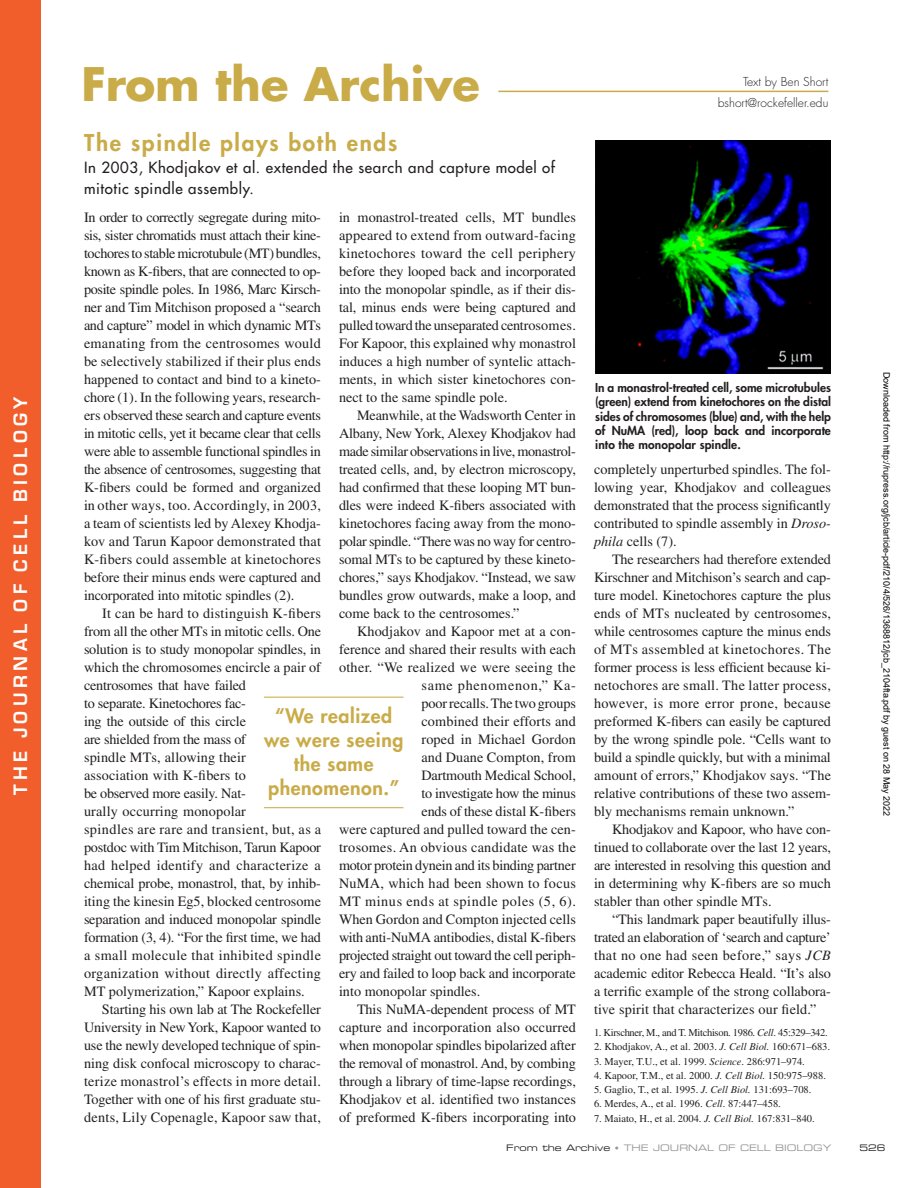
<style>
.page{position:relative;width:918px;height:1188px;background:#fff}
.page>*{position:absolute;margin:0;border:0;box-sizing:border-box;transform-origin:0 0}
.t1{font:700 45px "Futura Std";color:#c9ab48}
.t2{font:800 22.5px "Futura Std";letter-spacing:.075em;color:#c9ab48}
.t3{font:800 19.5px/24px "Futura Std";letter-spacing:.03em;color:#c9ab48;text-align:center}
.t4{font:600 18px "Eurostile";letter-spacing:.25em;color:#fff}
.t5{font:500 15px/20.2px "Futura Std";letter-spacing:.04em;color:#231f20}
.t6{font:14.25px/18px "Times LT Std";color:#231f20;text-align:justify}
.t7{font:14.25px "Times LT Std";letter-spacing:-.02em;color:#231f20}
.t8{font:14.25px "Times LT Std";letter-spacing:.02em;color:#231f20}
.t9{font:14.25px "Times LT Std";letter-spacing:-.025em;color:#231f20}
.t10{font:14.25px "Times LT Std";letter-spacing:.04em;color:#231f20}
.t11{font:14.25px "Times LT Std";letter-spacing:.05em;color:#231f20}
.t12{font:800 12px/14.2px "Futura Std";color:#231f20;text-align:justify}
.t13{font:300 12px/21px "Futura Std";color:#231f20;text-align:right}
.t14{font:10.5px "Times LT Std";color:#231f20}
.t15{font:10.5px "Times LT Std";letter-spacing:-.03em;color:#231f20}
.t16{font:9px "Arial";color:#000}
.t17{font:9px "Eurostile LT Std Ex 2";color:#949698}
.t18{font:9px "Eurostile LT Std Ex 2";color:#231f20}
.s1{font-style:italic}
.s2{color:#231f20}
.s3{font-size:8.25px}
</style>
<div class="page">
<hr style="left:498px;top:91px;width:330px;height:1px;background:#c9ab48">
<hr style="left:264px;top:697px;width:140px;height:1px;background:#c9ab48">
<hr style="left:264px;top:807px;width:140px;height:1px;background:#c9ab48">
<img style="left:595px;top:140px;width:236px;height:233px">
<div style="left:0;top:0;width:40px;height:1188px;background:#f15d2b"></div>
<p class="t4" style="left:13px;top:795px;width:400px;rotate:-90deg">THE JOURNAL OF CELL BIOLOGY</p>
<h1 class="t1" style="left:81px;top:55px;width:400px">From the Archive</h1>
<h2 class="t2" style="left:84px;top:128px;width:315px">The spindle plays both ends</h2>
<p class="t5" style="left:84px;top:158px;width:472px">In 2003, Khodjakov et al. extended the search and capture model of mitotic spindle assembly.</p>
<p class="t6" style="left:339px;top:208px;width:239px">in monastrol-treated cells, MT bundles appeared to extend from outward-facing kinetochores toward the cell periphery before they looped back and incorporated into the monopolar spindle, as if their dis&shy;tal, minus ends were being captured and pulled toward the unseparated centrosomes.<br>For Kapoor, this explained why monastrol induces a high number of syntelic attach&shy;ments, in which sister kinetochores con&shy;nect to the same spindle pole.</p>
<p class="t6" style="left:339px;top:406px;width:239px;text-indent:18px">Meanwhile, at the Wadsworth Center in Albany, New York, Alexey Khodjakov had made similar observations in live, monastrol&shy;treated cells, and, by electron microscopy, had confirmed that these looping MT bun&shy;dles were indeed K-fibers associated with kinetochores facing away from the mono&shy;polar spindle. “There was no way for centro&shy;somal MTs to be captured by these kineto&shy;chores,” says Khodjakov. “Instead, we saw bundles grow outwards, make a loop, and come back to the centrosomes.”</p>
<p class="t6" style="left:357px;top:622px;width:221px">Khodjakov and Kapoor met at a con-</p>
<p class="t6" style="left:339px;top:640px;width:239px">ference and shared their results with each</p>
<p class="t8" style="left:339px;top:659px;width:238px">other. “We realized we were seeing the</p>
<p class="t11" style="left:421px;top:677px;width:156px">same phenomenon,” Ka-</p>
<p class="t6" style="left:421px;top:694px;width:156px">poor recalls. The two groups</p>
<p class="t6" style="left:421px;top:712px;width:156px">combined their efforts and</p>
<p class="t6" style="left:421px;top:730px;width:156px">roped in Michael Gordon</p>
<p class="t6" style="left:421px;top:748px;width:156px">and Duane Compton, from</p>
<p class="t6" style="left:421px;top:766px;width:156px">Dartmouth Medical School,</p>
<p class="t7" style="left:421px;top:785px;width:156px">to investigate how the minus</p>
<p class="t6" style="left:421px;top:802px;width:156px">ends of these distal K-fibers</p>
<p class="t6" style="left:339px;top:820px;width:238px">were captured and pulled toward the cen-</p>
<p class="t8" style="left:339px;top:839px;width:238px">trosomes. An obvious candidate was the</p>
<p class="t7" style="left:339px;top:857px;width:238px">motor protein dynein and its binding partner</p>
<p class="t8" style="left:339px;top:875px;width:238px">NuMA, which had been shown to focus</p>
<p class="t10" style="left:339px;top:893px;width:238px">MT minus ends at spindle poles (5, 6).</p>
<p class="t6" style="left:339px;top:910px;width:238px">When Gordon and Compton injected cells</p>
<p class="t6" style="left:339px;top:928px;width:238px">with anti-NuMA antibodies, distal K-fibers</p>
<p class="t9" style="left:339px;top:947px;width:239px">projected straight out toward the cell periph-</p>
<p class="t6" style="left:339px;top:964px;width:238px">ery and failed to loop back and incorporate</p>
<p class="t6" style="left:339px;top:982px;width:143px">into monopolar spindles.</p>
<p class="t6" style="left:357px;top:1000px;width:221px">This NuMA-dependent process of MT</p>
<p class="t6" style="left:339px;top:1018px;width:239px">capture and incorporation also occurred</p>
<p class="t6" style="left:339px;top:1036px;width:239px">when monopolar spindles bipolarized after</p>
<p class="t7" style="left:339px;top:1055px;width:239px">the removal of monastrol. And, by combing</p>
<p class="t6" style="left:339px;top:1072px;width:238px">through a library of time-lapse recordings,</p>
<p class="t6" style="left:339px;top:1090px;width:238px">Khodjakov et al. identified two instances</p>
<p class="t6" style="left:339px;top:1108px;width:239px">of preformed K-fibers incorporating into</p>
<p class="t6" style="left:84px;top:208px;width:239px">In order to correctly segregate during mito&shy;sis, sister chromatids must attach their kine&shy;tochores to stable microtubule (MT) bundles, known as K-fibers, that are connected to op&shy;posite spindle poles. In 1986, Marc Kirsch&shy;ner and Tim Mitchison proposed a “search and capture” model in which dynamic MTs emanating from the centrosomes would be selectively stabilized if their plus ends happened to contact and bind to a kineto&shy;chore (1). In the following years, research&shy;ers observed these search and capture events in mitotic cells, yet it became clear that cells were able to assemble functional spindles in the absence of centrosomes, suggesting that K-fibers could be formed and organized in other ways, too. Accordingly, in 2003, a team of scientists led by Alexey Khodja&shy;kov and Tarun Kapoor demonstrated that K-fibers could assemble at kinetochores before their minus ends were captured and incorporated into mitotic spindles (2).</p>
<p class="t6" style="left:84px;top:604px;width:239px;text-align:left;text-indent:18px">It can be hard to distinguish K-fibers from all the other MTs in mitotic cells. One solution is to study monopolar spindles, in which the chromosomes encircle a pair of centrosomes that have failed<br>to separate. Kinetochores fac-<br>ing the outside of this circle<br>are shielded from the mass of<br>spindle MTs, allowing their<br>association with K-fibers to<br>be observed more easily. Nat-<br>urally occurring monopolar<br>spindles are rare and transient, but, as a postdoc with Tim Mitchison, Tarun Kapoor had helped identify and characterize a chemical probe, monastrol, that, by inhib&shy;iting the kinesin Eg5, blocked centrosome separation and induced monopolar spindle formation (3, 4). “For the first time, we had a small molecule that inhibited spindle organization without directly affecting MT polymerization,” Kapoor explains.</p>
<p class="t6" style="left:84px;top:1000px;width:239px;text-indent:18px">Starting his own lab at The Rockefeller University in New York, Kapoor wanted to use the newly developed technique of spin&shy;ning disk confocal microscopy to charac&shy;terize monastrol’s effects in more detail.<br>Together with one of his first graduate stu&shy;dents, Lily Copenagle, Kapoor saw that,</p>
<h3 class="t3" style="left:264px;top:704px;width:141px">“We realized we were seeing the same phenomenon.”</h3>
<p class="t13" style="left:718px;top:71px;width:112px">Text by Ben Short bshort@rockefeller.edu</p>
<p class="t12" style="left:595px;top:380px;width:237px">In a monastrol-treated cell, some microtubules (green) extend from kinetochores on the distal sides of chromosomes (blue) and, with the help of NuMA (red), loop back and incorporate into the monopolar spindle.</p>
<p class="t6" style="left:594px;top:460px;width:239px">completely unperturbed spindles. The fol&shy;lowing year, Khodjakov and colleagues demonstrated that the process significantly contributed to spindle assembly in <span class="s1">Droso&shy;phila</span> cells (7).</p>
<p class="t6" style="left:594px;top:550px;width:239px;text-indent:18px">The researchers had therefore extended Kirschner and Mitchison’s search and cap&shy;ture model. Kinetochores capture the plus ends of MTs nucleated by centrosomes, while centrosomes capture the minus ends of MTs assembled at kinetochores. The former process is less efficient because ki&shy;netochores are small. The latter process, however, is more error prone, because preformed K-fibers can easily be captured by the wrong spindle pole. “Cells want to build a spindle quickly, but with a minimal amount of errors,” Khodjakov says. “The relative contributions of these two assem&shy;bly mechanisms remain unknown.”</p>
<p class="t6" style="left:594px;top:820px;width:239px;text-indent:18px">Khodjakov and Kapoor, who have con&shy;tinued to collaborate over the last 12 years, are interested in resolving this question and in determining why K-fibers are so much stabler than other spindle MTs.</p>
<p class="t6" style="left:594px;top:910px;width:239px;text-indent:18px">“This landmark paper beautifully illus&shy;trated an elaboration of ‘search and capture’ that no one had seen before,” says <span class="s1">JCB </span>academic editor Rebecca Heald. “It’s also a terrific example of the strong collabora&shy;tive spirit that characterizes our field.”</p>
<p class="t15" style="left:594px;top:1027px;width:235px">1. Kirschner, M., and T. Mitchison. 1986. <span class="s1">Cell</span>. 45:329–342.</p>
<p class="t14" style="left:594px;top:1041px;width:238px">2. Khodjakov, A., et al. 2003. <span class="s1">J. Cell Biol.</span> 160:671–683.</p>
<p class="t14" style="left:594px;top:1055px;width:212px">3. Mayer, T.U., et al. 1999. <span class="s1">Science</span>. 286:971–974.</p>
<p class="t14" style="left:594px;top:1069px;width:233px">4. Kapoor, T.M., et al. 2000. <span class="s1">J. Cell Biol.</span> 150:975–988.</p>
<p class="t14" style="left:594px;top:1084px;width:219px">5. Gaglio, T., et al. 1995. <span class="s1">J. Cell Biol.</span> 131:693–708.</p>
<p class="t14" style="left:594px;top:1098px;width:188px">6. Merdes, A., et al. 1996. <span class="s1">Cell</span>. 87:447–458.</p>
<p class="t14" style="left:594px;top:1112px;width:222px">7. Maiato, H., et al. 2004. <span class="s1">J. Cell Biol.</span> 167:831–840.</p>
<p class="t17" style="left:506px;top:1141px;width:327px"><span class="s2">From the Archive</span> <span class="s3">•</span> THE JOURNAL OF CELL BIOLOGY</p>
<p class="t16" style="left:890px;top:372px;width:446px;rotate:90deg">Downloaded from http://rupress.org/jcb/article-pdf/210/4/526/1368812/jcb_2104fta.pdf by guest on 28 May 2022</p>
<p class="t18" style="left:859px;top:1141px;width:28px">526</p>
</div>
